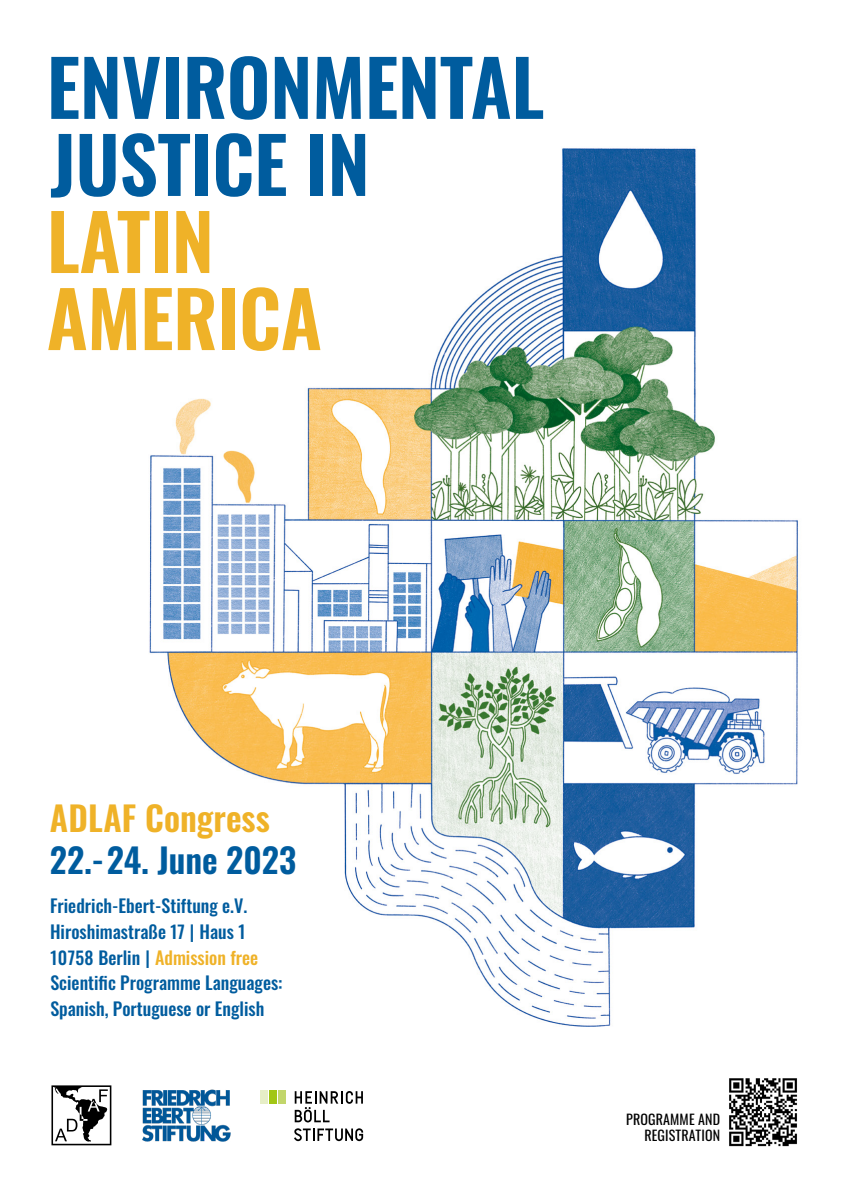
<style>
.page{position:relative;width:842px;height:1191px;background:#fff}
.page>*{position:absolute;margin:0;border:0;box-sizing:border-box;transform-origin:0 0}
.t1{font:600 76.5px/77px "Oswald";letter-spacing:-.005em;color:#005c9e}
.t2{font:600 76.5px/77px "Oswald";letter-spacing:-.005em;color:#efb228}
.t3{font:600 34px "Oswald";color:#005c9e}
.t4{font:600 34px "Oswald";color:#efb228}
.t5{font:500 18px/25.5px "Oswald";color:#005c9e}
.t6{font:14px/16px "Oswald";letter-spacing:.01em;color:#000;text-align:right}
.s1{font-size:17.8px}
.s2{color:#efb228}
</style>
<div class="page">
<img style="left:149px;top:148px;width:649px;height:879px">
<svg style="left:51px;top:1085px;width:61px;height:61px"></svg>
<svg style="left:51px;top:1085px;width:60px;height:60px"></svg>
<img style="left:142px;top:1089px;width:89px;height:52px">
<svg style="left:295px;top:1091px;width:68px;height:31px"></svg>
<svg style="left:294px;top:1128px;width:69px;height:13px"></svg>
<div style="left:278px;top:1090px;width:8px;height:13px;background:#c2d66b"></div>
<div style="left:269px;top:1090px;width:8px;height:13px;background:#a2c614"></div>
<div style="left:260px;top:1090px;width:7px;height:13px;background:#e6eec6"></div>
<img style="left:729px;top:1078px;width:68px;height:69px">
<h1 class="t1" style="left:47px;top:42px;width:499px">ENVIRONMENTAL<br>JUSTICE IN</h1>
<h1 class="t2" style="left:47px;top:196px;width:277px">LATIN<br>AMERICA</h1>
<h2 class="t4" style="left:50px;top:787px;width:221px">ADLAF Congress</h2>
<h2 class="t3" style="left:50px;top:829px;width:248px">22.- 24. June 2023</h2>
<p class="t5" style="left:50px;top:891px;width:234px">Friedrich-Ebert-Stiftung e.V.<br>Hiroshimastraße <span class="s1">17</span> | Haus 1<br><span class="s1">10758</span> Berlin | <span class="s2">Admission free<br></span>Scientific Programme Languages:<br>Spanish, Portuguese or English</p>
<p class="t6" style="left:626px;top:1110px;width:95px">PROGRAMME AND<br>REGISTRATION</p>
</div>
